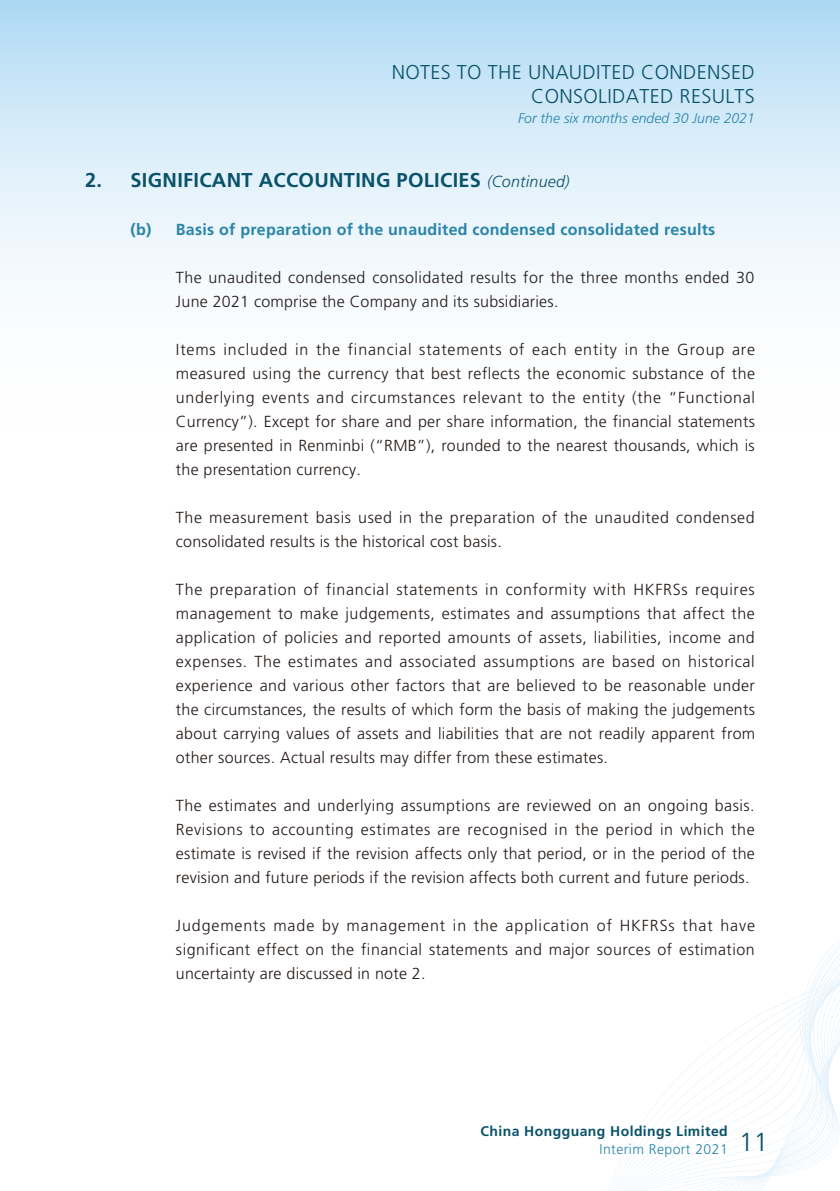
<style>
.page{position:relative;width:840px;height:1191px;background:#fff}
.page>*{position:absolute;margin:0;border:0;box-sizing:border-box;transform-origin:0 0}
.t1{font:300 26px "Frutiger LT Std";color:#09526a}
.t2{font:300 20px/24px "Frutiger LT Std";letter-spacing:.015em;color:#09526a;text-align:right}
.t3{font:700 20px "Frutiger LT Std";letter-spacing:.015em;color:#09526a}
.t4{font:300 16px/24px "Frutiger LT Std";letter-spacing:.015em;color:#231916;text-align:justify}
.t5{font:300 16px/24px "Frutiger LT Std";letter-spacing:.035em;color:#231916}
.t6{font:700 16px "Frutiger LT Std";letter-spacing:.015em;color:#2984a8}
.t7{font:italic 300 14px "Frutiger LT Std";color:#2984a8}
.t8{font:700 14px "Frutiger LT Std";letter-spacing:.03em;color:#09526a}
.t9{font:300 14px "Frutiger LT Std";letter-spacing:.03em;color:#2984a8}
.s1{font-weight:300;font-style:italic;font-size:16px}
</style>
<div class="page">
<div style="left:0;top:0;width:839px;height:446px;background:linear-gradient(to bottom,#bbdff5,#fff)"></div>
<svg style="left:608px;top:939px;width:231px;height:252px"></svg>
<p class="t2" style="left:391px;top:60px;width:364px">NOTES TO THE UNAUDITED CONDENSED<br>CONSOLIDATED RESULTS</p>
<p class="t7" style="left:517px;top:110px;width:238px">For the six months ended 30 June 2021</p>
<p class="t3" style="left:85px;top:168px;width:486px">2. SIGNIFICANT ACCOUNTING POLICIES <span class="s1">(Continued)</span></p>
<p class="t6" style="left:130px;top:220px;width:586px">(b) Basis of preparation of the unaudited condensed consolidated results</p>
<p class="t4" style="left:176px;top:265px;width:579px">The unaudited condensed consolidated results for the three months ended 30<br>June 2021 comprise the Company and its subsidiaries.</p>
<p class="t4" style="left:176px;top:337px;width:580px">Items included in the financial statements of each entity in the Group are measured using the currency that best reflects the economic substance of the underlying events and circumstances relevant to the entity (the “Functional Currency”). Except for share and per share information, the financial statements are presented in Renminbi (“RMB”), rounded to the nearest thousands, which is the presentation currency.</p>
<p class="t5" style="left:176px;top:505px;width:580px">The measurement basis used in the preparation of the unaudited condensed consolidated results is the historical cost basis.</p>
<p class="t4" style="left:176px;top:577px;width:580px">The preparation of financial statements in conformity with HKFRSs requires management to make judgements, estimates and assumptions that affect the application of policies and reported amounts of assets, liabilities, income and expenses. The estimates and associated assumptions are based on historical experience and various other factors that are believed to be reasonable under the circumstances, the results of which form the basis of making the judgements about carrying values of assets and liabilities that are not readily apparent from other sources. Actual results may differ from these estimates.</p>
<p class="t4" style="left:176px;top:793px;width:580px">The estimates and underlying assumptions are reviewed on an ongoing basis.<br>Revisions to accounting estimates are recognised in the period in which the estimate is revised if the revision affects only that period, or in the period of the revision and future periods if the revision affects both current and future periods.</p>
<p class="t4" style="left:176px;top:913px;width:580px">Judgements made by management in the application of HKFRSs that have significant effect on the financial statements and major sources of estimation uncertainty are discussed in note 2.</p>
<p class="t8" style="left:480px;top:1123px;width:249px">China Hongguang Holdings Limited</p>
<p class="t9" style="left:599px;top:1141px;width:130px">Interim Report 2021</p>
<h1 class="t1" style="left:738px;top:1127px;width:30px">11</h1>
</div>
